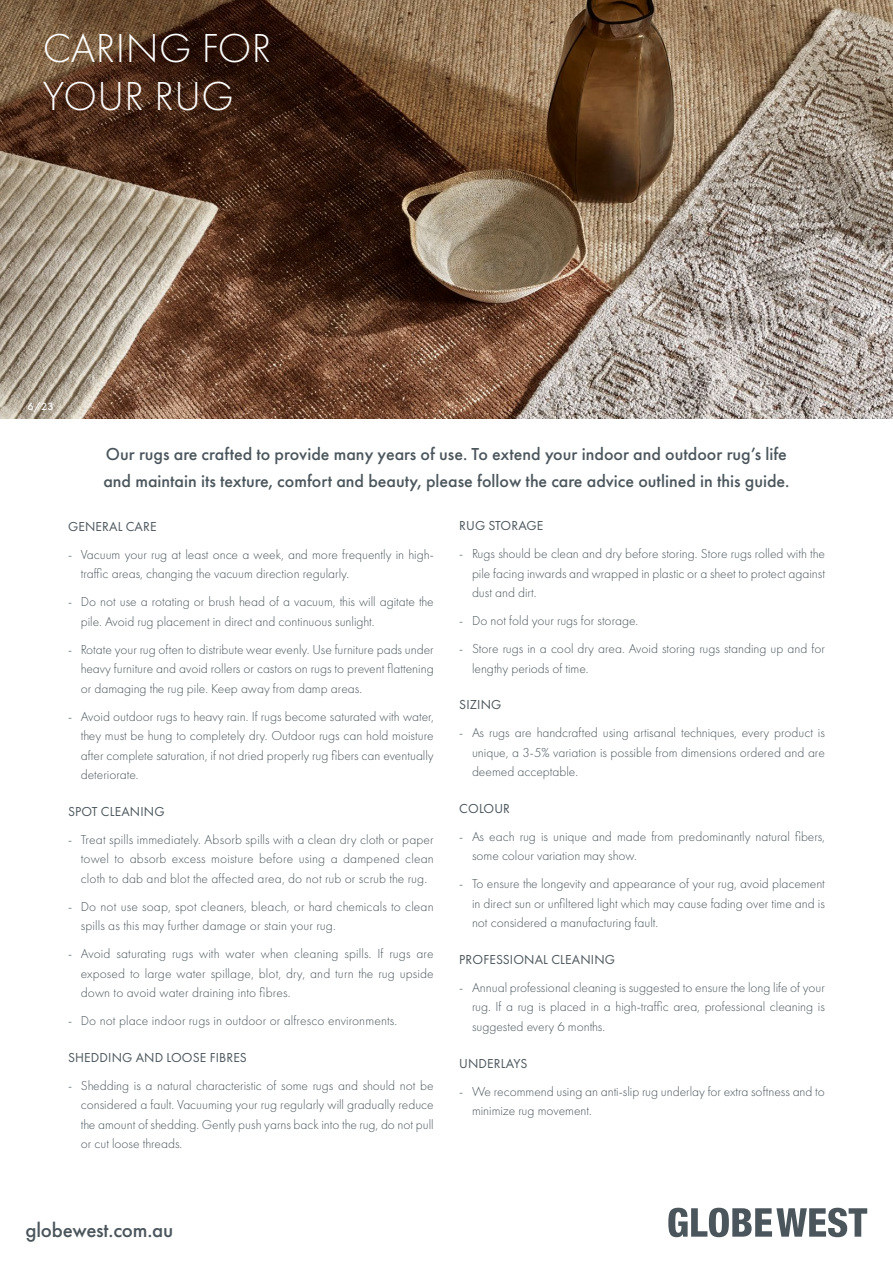
<style>
.page{position:relative;width:893px;height:1263px;background:#fff}
.page>*{position:absolute;margin:0;border:0;box-sizing:border-box;transform-origin:0 0}
.t1{font:300 42px/48px "Futura PT";letter-spacing:.01em;color:#fff}
.t2{font:500 21px "Futura PT";letter-spacing:-.01em;color:#4b565c}
.t3{font:500 18px/27px "Futura PT";color:#4b565c}
.t4{font:300 13.5px/19.5px "Futura PT";color:#4b565c;text-align:justify}
.t5{font:13.5px "Futura PT";letter-spacing:.01em;color:#4b565c}
.t6{font:500 10.8px "Futura PT";color:#fff}
</style>
<div class="page">
<img style="left:0;top:0;width:893px;height:419px">
<svg style="left:668px;top:1208px;width:199px;height:29px"></svg>
<h1 class="t1" style="left:43px;top:24px;width:230px">CARING FOR<br>YOUR RUG</h1>
<p class="t6" style="left:28px;top:399px;width:27px">6/23</p>
<h3 class="t3" style="left:103px;top:441px;width:688px">Our rugs are crafted to provide many years of use. To extend your indoor and outdoor rug’s life and maintain its texture, comfort and beauty, please follow the care advice outlined in this guide.</h3>
<p class="t5" style="left:68px;top:518px;width:90px">GENERAL CARE</p>
<p class="t4" style="left:81px;top:544px;width:354px;text-indent:-13px">- Vacuum your rug at least once a week, and more frequently in high&shy;traffic areas, changing the vacuum direction regularly.</p>
<p class="t4" style="left:81px;top:592px;width:354px;text-indent:-13px">- Do not use a rotating or brush head of a vacuum, this will agitate the pile. Avoid rug placement in direct and continuous sunlight.</p>
<p class="t4" style="left:81px;top:639px;width:354px;text-indent:-13px">- Rotate your rug often to distribute wear evenly. Use furniture pads under heavy furniture and avoid rollers or castors on rugs to prevent flattening or damaging the rug pile. Keep away from damp areas.</p>
<p class="t4" style="left:81px;top:706px;width:354px;text-indent:-13px">- Avoid outdoor rugs to heavy rain. If rugs become saturated with water, they must be hung to completely dry. Outdoor rugs can hold moisture after complete saturation, if not dried properly rug fibers can eventually deteriorate.</p>
<p class="t5" style="left:68px;top:803px;width:98px">SPOT CLEANING</p>
<p class="t4" style="left:81px;top:829px;width:354px;text-indent:-13px">- Treat spills immediately. Absorb spills with a clean dry cloth or paper towel to absorb excess moisture before using a dampened clean cloth to dab and blot the affected area, do not rub or scrub the rug.</p>
<p class="t4" style="left:81px;top:896px;width:354px;text-indent:-13px">- Do not use soap, spot cleaners, bleach, or hard chemicals to clean spills as this may further damage or stain your rug.</p>
<p class="t4" style="left:81px;top:944px;width:354px;text-indent:-13px">- Avoid saturating rugs with water when cleaning spills. If rugs are exposed to large water spillage, blot, dry, and turn the rug upside down to avoid water draining into fibres.</p>
<p class="t4" style="left:68px;top:1011px;width:331px">- Do not place indoor rugs in outdoor or alfresco environments.</p>
<p class="t5" style="left:68px;top:1049px;width:180px">SHEDDING AND LOOSE FIBRES</p>
<p class="t4" style="left:81px;top:1075px;width:354px;text-indent:-13px">- Shedding is a natural characteristic of some rugs and should not be considered a fault. Vacuuming your rug regularly will gradually reduce the amount of shedding. Gently push yarns back into the rug, do not pull or cut loose threads.</p>
<p class="t5" style="left:459px;top:518px;width:86px">RUG STORAGE</p>
<p class="t4" style="left:472px;top:544px;width:354px;text-indent:-13px">- Rugs should be clean and dry before storing. Store rugs rolled with the pile facing inwards and wrapped in plastic or a sheet to protect against dust and dirt.</p>
<p class="t4" style="left:459px;top:611px;width:181px">- Do not fold your rugs for storage.</p>
<p class="t4" style="left:472px;top:639px;width:354px;text-indent:-13px">- Store rugs in a cool dry area. Avoid storing rugs standing up and for lengthy periods of time.</p>
<p class="t5" style="left:459px;top:697px;width:44px">SIZING</p>
<p class="t4" style="left:472px;top:723px;width:354px;text-indent:-13px">- As rugs are handcrafted using artisanal techniques, every product is unique, a 3-5% variation is possible from dimensions ordered and are deemed acceptable.</p>
<p class="t5" style="left:459px;top:800px;width:52px">COLOUR</p>
<p class="t4" style="left:472px;top:827px;width:354px;text-indent:-13px">- As each rug is unique and made from predominantly natural fibers, some colour variation may show.</p>
<p class="t4" style="left:472px;top:874px;width:354px;text-indent:-13px">- To ensure the longevity and appearance of your rug, avoid placement in direct sun or unfiltered light which may cause fading over time and is not considered a manufacturing fault.</p>
<p class="t5" style="left:459px;top:951px;width:157px">PROFESSIONAL CLEANING</p>
<p class="t4" style="left:472px;top:978px;width:354px;text-indent:-13px">- Annual professional cleaning is suggested to ensure the long life of your rug. If a rug is placed in a high-traffic area, professional cleaning is suggested every 6 months.</p>
<p class="t5" style="left:459px;top:1055px;width:70px">UNDERLAYS</p>
<p class="t4" style="left:472px;top:1081px;width:354px;text-indent:-13px">- We recommend using an anti-slip rug underlay for extra softness and to minimize rug movement.</p>
<h2 class="t2" style="left:26px;top:1217px;width:149px">globewest.com.au</h2>
</div>
